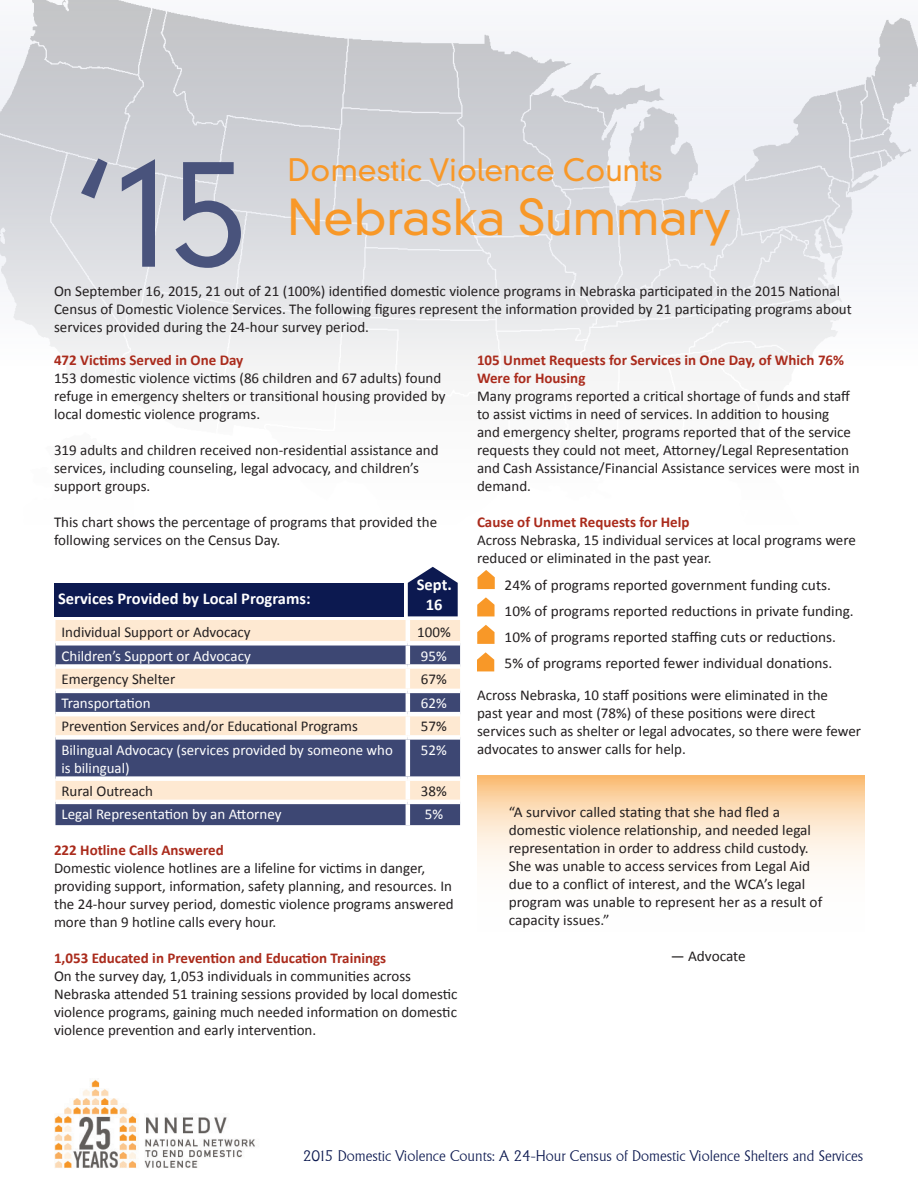
<style>
.page{position:relative;width:918px;height:1188px;background:#fff}
.page>*{position:absolute;margin:0;border:0;box-sizing:border-box;transform-origin:0 0}
.t1{font:300 142.5px "DIN Neuzeit Grotesk Std";color:#49537c}
.t2{font:300 48px "DIN Neuzeit Grotesk Std";color:#f89828}
.t3{font:300 30px "DIN Neuzeit Grotesk Std";color:#f89828}
.t4{font:700 16.5px "Calibri";color:#fff}
.t5{font:15px/18px "Calibri";color:#231f20}
.t6{font:700 15px/18px "Calibri";color:#aa2b1c}
.t7{font:15px/18px "Calibri";color:#fff}
.t8{font:300 15px "Adelon";color:#0c1950}
</style>
<div class="page">
<img style="left:55px;top:1079px;width:200px;height:89px">
<svg style="left:0;top:0;width:918px;height:367px"></svg>
<svg style="left:477px;top:776px;width:387px;height:91px"></svg>
<div style="left:54px;top:583px;width:350px;height:34px;background:#0c1950"></div>
<svg style="left:408px;top:567px;width:50px;height:49px"></svg>
<div style="left:55px;top:620px;width:405px;height:21px;background:#fee9d2"></div>
<svg style="left:55px;top:646px;width:405px;height:179px;fill:#3d4773"></svg>
<hr style="left:406px;top:620px;width:4px;height:21px;background:#fff">
<hr style="left:406px;top:646px;width:4px;height:18px;background:#fff">
<div style="left:55px;top:664px;width:353px;height:5px;background:#fff"></div>
<div style="left:408px;top:664px;width:52px;height:5px;background:#fff"></div>
<hr style="left:406px;top:669px;width:4px;height:20px;background:#fff">
<hr style="left:55px;top:689px;width:353px;height:4px;background:#fff">
<hr style="left:408px;top:689px;width:52px;height:4px;background:#fff">
<hr style="left:406px;top:693px;width:4px;height:19px;background:#fff">
<hr style="left:55px;top:712px;width:353px;height:4px;background:#fff">
<hr style="left:408px;top:712px;width:52px;height:4px;background:#fff">
<hr style="left:406px;top:716px;width:4px;height:19px;background:#fff">
<div style="left:55px;top:735px;width:353px;height:5px;background:#fff"></div>
<div style="left:408px;top:735px;width:52px;height:5px;background:#fff"></div>
<hr style="left:406px;top:740px;width:4px;height:36px;background:#fff">
<div style="left:55px;top:776px;width:353px;height:5px;background:#fff"></div>
<div style="left:408px;top:776px;width:52px;height:5px;background:#fff"></div>
<hr style="left:406px;top:781px;width:4px;height:19px;background:#fff">
<hr style="left:55px;top:800px;width:353px;height:4px;background:#fff">
<hr style="left:408px;top:800px;width:52px;height:4px;background:#fff">
<hr style="left:406px;top:804px;width:4px;height:21px;background:#fff">
<svg style="left:477px;top:597px;width:18px;height:19px"></svg>
<svg style="left:478px;top:570px;width:17px;height:19px"></svg>
<svg style="left:477px;top:625px;width:18px;height:19px"></svg>
<svg style="left:477px;top:652px;width:17px;height:19px"></svg>
<h1 class="t1" style="left:73px;top:129px;width:176px">‘15</h1>
<h3 class="t3" style="left:288px;top:152px;width:376px">Domestic Violence Counts</h3>
<p class="t2" style="left:288px;top:189px;width:445px">Nebraska Summary</p>
<p class="t5" style="left:54px;top:282px;width:799px">On September 16, 2015, 21 out of 21 (100%) identified domestic violence programs in Nebraska participated in the 2015 National<br>Census of Domestic Violence Services. The following figures represent the information provided by 21 participating programs about services provided during the 24-hour survey period.</p>
<p class="t6" style="left:54px;top:351px;width:191px">472 Victims Served in One Day</p>
<p class="t5" style="left:54px;top:369px;width:393px">153 domestic violence victims (86 children and 67 adults) found refuge in emergency shelters or transitional housing provided by local domestic violence programs.</p>
<p class="t5" style="left:54px;top:441px;width:386px">319 adults and children received non-residential assistance and services, including counseling, legal advocacy, and children’s support groups.</p>
<p class="t5" style="left:54px;top:513px;width:385px">This chart shows the percentage of programs that provided the following services on the Census Day.</p>
<p class="t4" style="left:417px;top:574px;width:37px">Sept.</p>
<p class="t4" style="left:426px;top:594px;width:18px">16</p>
<p class="t4" style="left:58px;top:588px;width:254px">Services Provided by Local Programs:</p>
<p class="t5" style="left:61px;top:623px;width:191px">Individual Support or Advocacy</p>
<p class="t5" style="left:417px;top:623px;width:35px">100%</p>
<p class="t7" style="left:61px;top:647px;width:191px">Children’s Support or Advocacy</p>
<p class="t7" style="left:421px;top:647px;width:27px">95%</p>
<p class="t5" style="left:61px;top:670px;width:115px">Emergency Shelter</p>
<p class="t5" style="left:421px;top:670px;width:27px">67%</p>
<p class="t7" style="left:61px;top:694px;width:91px">Transportation</p>
<p class="t7" style="left:421px;top:694px;width:27px">62%</p>
<p class="t5" style="left:61px;top:717px;width:298px">Prevention Services and/or Educational Programs</p>
<p class="t5" style="left:421px;top:717px;width:27px">57%</p>
<p class="t7" style="left:61px;top:741px;width:333px">Bilingual Advocacy (services provided by someone who is bilingual)</p>
<p class="t7" style="left:421px;top:741px;width:27px">52%</p>
<p class="t5" style="left:61px;top:782px;width:93px">Rural Outreach</p>
<p class="t5" style="left:421px;top:782px;width:27px">38%</p>
<p class="t7" style="left:61px;top:805px;width:222px">Legal Representation by an Attorney</p>
<p class="t7" style="left:425px;top:805px;width:20px">5%</p>
<p class="t6" style="left:54px;top:841px;width:171px">222 Hotline Calls Answered</p>
<p class="t5" style="left:54px;top:859px;width:401px">Domestic violence hotlines are a lifeline for victims in danger, providing support, information, safety planning, and resources. In the 24-hour survey period, domestic violence programs answered more than 9 hotline calls every hour.</p>
<p class="t6" style="left:54px;top:949px;width:334px">1,053 Educated in Prevention and Education Trainings</p>
<p class="t5" style="left:54px;top:967px;width:405px">On the survey day, 1,053 individuals in communities across Nebraska attended 51 training sessions provided by local domestic violence programs, gaining much needed information on domestic violence prevention and early intervention.</p>
<p class="t6" style="left:477px;top:351px;width:369px">105 Unmet Requests for Services in One Day, of Which 76%<br>Were for Housing</p>
<p class="t5" style="left:477px;top:387px;width:384px">Many programs reported a critical shortage of funds and staff to assist victims in need of services. In addition to housing<br>and emergency shelter, programs reported that of the service requests they could not meet, Attorney/Legal Representation and Cash Assistance/Financial Assistance services were most in demand.</p>
<p class="t6" style="left:477px;top:513px;width:214px">Cause of Unmet Requests for Help</p>
<p class="t5" style="left:477px;top:531px;width:380px">Across Nebraska, 15 individual services at local programs were reduced or eliminated in the past year.</p>
<p class="t5" style="left:505px;top:576px;width:328px">24% of programs reported government funding cuts.</p>
<p class="t5" style="left:505px;top:602px;width:351px">10% of programs reported reductions in private funding.</p>
<p class="t5" style="left:505px;top:628px;width:333px">10% of programs reported staffing cuts or reductions.</p>
<p class="t5" style="left:505px;top:654px;width:329px">5% of programs reported fewer individual donations.</p>
<p class="t5" style="left:477px;top:686px;width:386px">Across Nebraska, 10 staff positions were eliminated in the<br>past year and most (78%) of these positions were direct services such as shelter or legal advocates, so there were fewer advocates to answer calls for help.</p>
<p class="t5" style="left:509px;top:803px;width:315px">“A survivor called stating that she had fled a domestic violence relationship, and needed legal representation in order to address child custody.<br>She was unable to access services from Legal Aid due to a conflict of interest, and the WCA’s legal program was unable to represent her as a result of capacity issues.”</p>
<p class="t5" style="left:671px;top:947px;width:77px">— Advocate</p>
<p class="t8" style="left:303px;top:1147px;width:562px">2015 Domestic Violence Counts: A 24-Hour Census of Domestic Violence Shelters and Services</p>
</div>
